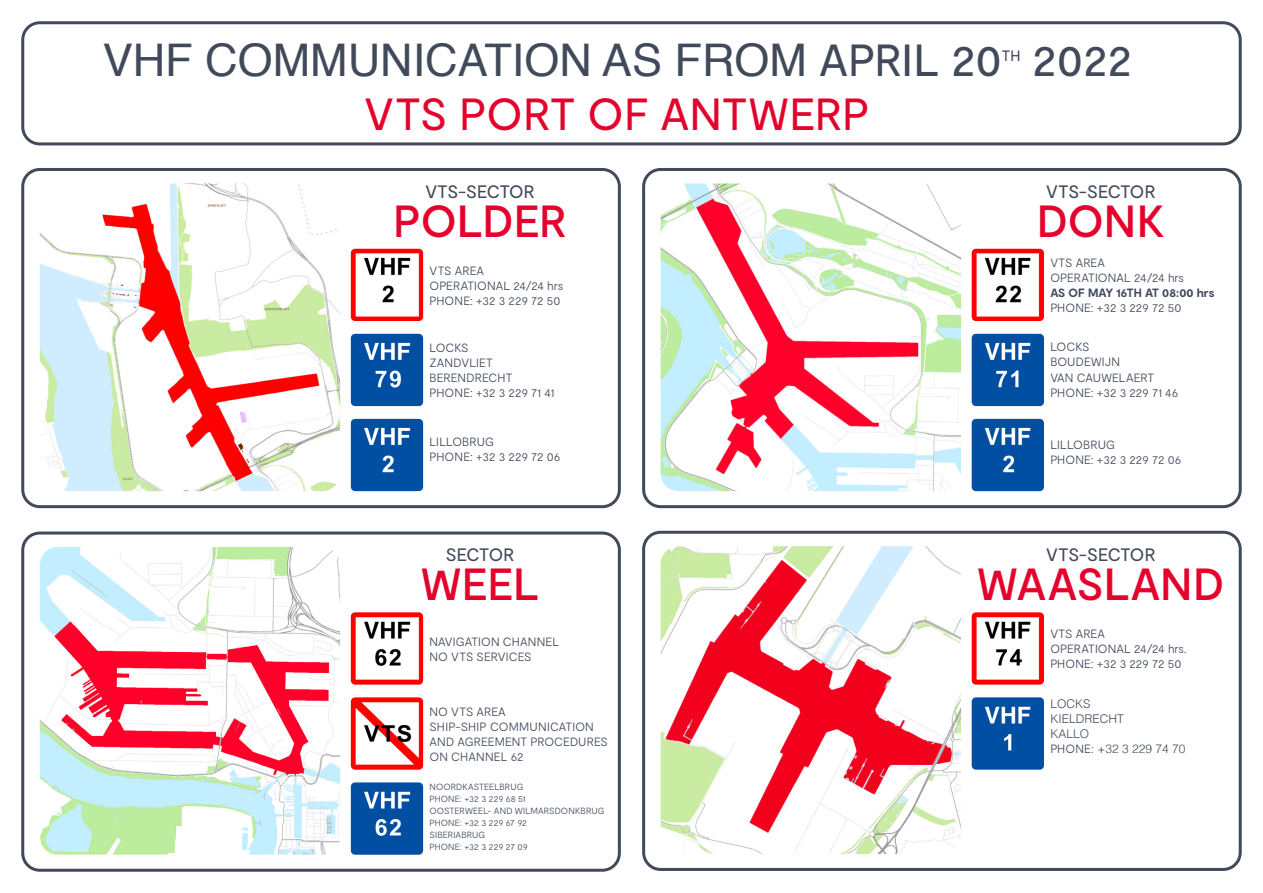
<style>
.page{position:relative;width:1263px;height:893px;background:#fff}
.page>*{position:absolute;margin:0;border:0;box-sizing:border-box;transform-origin:0 0}
.t1{font:45px "Helvetica";color:#414a5a}
.t2{font:500 45px "Moderat";letter-spacing:.01em;color:#e4032c}
.t3{font:45px "Moderat";letter-spacing:.01em;color:#e4032c}
.t4{font:45px "Moderat";color:#414a5a}
.t5{font:18px "Moderat";letter-spacing:-.01em;color:#414a5a}
.t6{font:15px "Moderat";color:#414a5a}
.t7{font:300 12px/15px "Moderat";letter-spacing:.01em;color:#414a5a}
.t8{font:300 12px "Helvetica";color:#414a5a}
.t9{font:700 12px "Moderat";letter-spacing:-.005em;color:#414a5a}
.t10{font:300 9px "Moderat";letter-spacing:.005em;color:#414a5a}
.s1{font-family:"Moderat"}
</style>
<div class="page">
<div style="left:21px;top:21px;width:1221px;height:124px;border:3px solid #414a5a;border-radius:17px"></div>
<div style="left:21px;top:168px;width:600px;height:340px;border:3px solid #414a5a;border-radius:17px"></div>
<img style="left:40px;top:183px;width:300px;height:308px">
<img style="left:351px;top:249px;width:72px;height:72px">
<div style="left:21px;top:531px;width:600px;height:341px;border:3px solid #414a5a;border-radius:17px"></div>
<img style="left:40px;top:547px;width:300px;height:308px">
<div style="left:642px;top:168px;width:600px;height:340px;border:3px solid #414a5a;border-radius:17px"></div>
<img style="left:661px;top:183px;width:300px;height:308px">
<div style="left:642px;top:531px;width:600px;height:340px;border:3px solid #414a5a;border-radius:17px"></div>
<img style="left:661px;top:546px;width:300px;height:308px">
<img style="left:351px;top:334px;width:72px;height:72px">
<img style="left:351px;top:419px;width:72px;height:72px">
<img style="left:972px;top:249px;width:72px;height:72px">
<img style="left:972px;top:334px;width:72px;height:72px">
<img style="left:972px;top:419px;width:72px;height:72px">
<img style="left:351px;top:612px;width:72px;height:73px">
<img style="left:351px;top:697px;width:72px;height:73px">
<img style="left:351px;top:782px;width:72px;height:73px">
<img style="left:972px;top:612px;width:72px;height:73px">
<img style="left:972px;top:697px;width:72px;height:73px">
<p class="t1" style="left:103px;top:25px;width:901px">VHF COMMUNICATION AS FROM <span class="s1">APRIL 20</span></p>
<p class="t6" style="left:1002px;top:46px;width:20px">TH</p>
<p class="t4" style="left:1033px;top:32px;width:101px">2022</p>
<p class="t3" style="left:365px;top:86px;width:507px">VTS PORT OF ANTWERP</p>
<p class="t5" style="left:425px;top:180px;width:111px">VTS-SECTOR</p>
<p class="t2" style="left:393px;top:193px;width:175px">POLDER</p>
<p class="t7" style="left:429px;top:263px;width:56px">VTS AREA</p>
<p class="t7" style="left:429px;top:278px;width:135px">OPERATIONAL 24/24 hrs</p>
<p class="t7" style="left:429px;top:293px;width:132px">PHONE: +32 3 229 72 50</p>
<p class="t7" style="left:429px;top:341px;width:41px">LOCKS</p>
<p class="t7" style="left:429px;top:356px;width:65px">ZANDVLIET</p>
<p class="t7" style="left:429px;top:371px;width:84px">BERENDRECHT</p>
<p class="t7" style="left:429px;top:386px;width:126px">PHONE: +32 3 229 71 41</p>
<p class="t7" style="left:429px;top:435px;width:66px">LILLOBRUG</p>
<p class="t7" style="left:429px;top:450px;width:132px">PHONE: +32 3 229 72 06</p>
<p class="t5" style="left:446px;top:543px;width:70px">SECTOR</p>
<p class="t2" style="left:421px;top:556px;width:119px">WEEL</p>
<p class="t7" style="left:429px;top:634px;width:131px">NAVIGATION CHANNEL</p>
<p class="t7" style="left:429px;top:649px;width:103px">NO VTS SERVICES</p>
<p class="t7" style="left:429px;top:704px;width:78px">NO VTS AREA</p>
<p class="t7" style="left:429px;top:719px;width:180px">SHIP-SHIP COMMUNICATION<br>AND AGREEMENT PROCEDURES<br>ON CHANNEL 62</p>
<p class="t10" style="left:429px;top:782px;width:95px">NOORDKASTEELBRUG</p>
<p class="t10" style="left:429px;top:794px;width:98px">PHONE: +32 3 229 68 51</p>
<p class="t10" style="left:429px;top:806px;width:176px">OOSTERWEEL- AND WILMARSDONKBRUG</p>
<p class="t10" style="left:429px;top:818px;width:99px">PHONE: +32 3 229 67 92</p>
<p class="t10" style="left:429px;top:830px;width:57px">SIBERIABRUG</p>
<p class="t10" style="left:429px;top:842px;width:100px">PHONE: +32 3 229 27 09</p>
<p class="t5" style="left:1046px;top:180px;width:111px">VTS-SECTOR</p>
<p class="t2" style="left:1037px;top:193px;width:129px">DONK</p>
<p class="t7" style="left:1050px;top:256px;width:56px">VTS AREA</p>
<p class="t7" style="left:1050px;top:271px;width:135px">OPERATIONAL 24/24 hrs</p>
<p class="t9" style="left:1050px;top:286px;width:166px">AS OF MAY 16TH AT 08:00 hrs</p>
<p class="t7" style="left:1050px;top:301px;width:132px">PHONE: +32 3 229 72 50</p>
<p class="t7" style="left:1050px;top:340px;width:41px">LOCKS</p>
<p class="t7" style="left:1050px;top:355px;width:105px">BOUDEWIJN<br>VAN CAUWELAERT</p>
<p class="t7" style="left:1050px;top:385px;width:130px">PHONE: +32 3 229 71 46</p>
<p class="t7" style="left:1050px;top:437px;width:66px">LILLOBRUG</p>
<p class="t7" style="left:1050px;top:452px;width:132px">PHONE: +32 3 229 72 06</p>
<p class="t5" style="left:1046px;top:543px;width:111px">VTS-SECTOR</p>
<p class="t2" style="left:977px;top:556px;width:248px">WAASLAND</p>
<p class="t7" style="left:1050px;top:627px;width:56px">VTS AREA</p>
<p class="t7" style="left:1050px;top:642px;width:138px">OPERATIONAL 24/24 hrs.</p>
<p class="t7" style="left:1050px;top:657px;width:132px">PHONE: +32 3 229 72 50</p>
<p class="t8" style="left:1050px;top:693px;width:42px">LOCKS</p>
<p class="t8" style="left:1050px;top:708px;width:75px">KIELDRECHT</p>
<p class="t8" style="left:1050px;top:723px;width:40px">KALLO</p>
<p class="t8" style="left:1050px;top:738px;width:137px"><span class="s1">PHONE</span>: +32 3 229 74 70</p>
</div>
